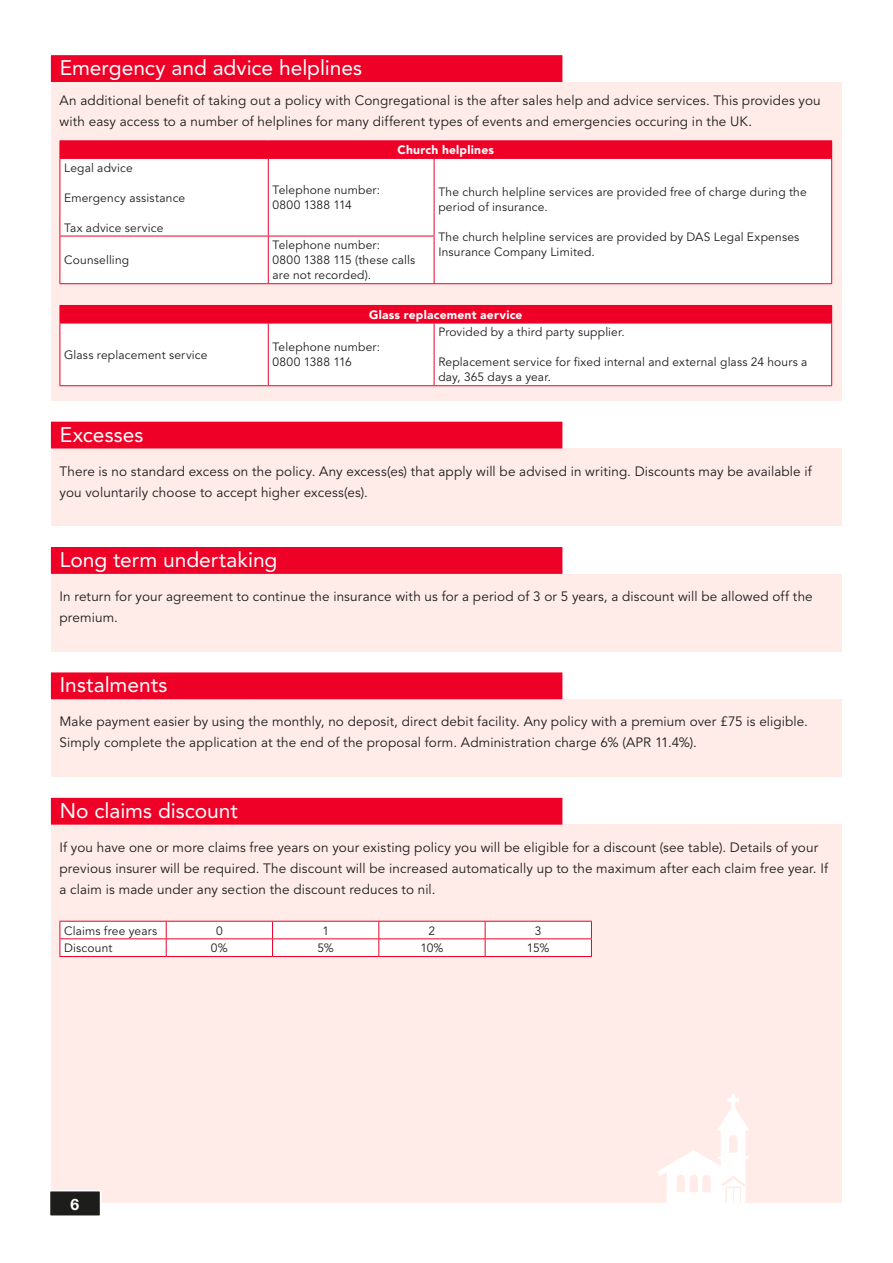
<style>
.page{position:relative;width:893px;height:1263px;background:#fff}
.page>*{position:absolute;margin:0;border:0;box-sizing:border-box;transform-origin:0 0}
.t1{font:21px "Avenir";color:#fff}
.t2{font:700 15.75px "Helvetica Neue Welsh";color:#fff}
.t3{font:13.5px/21px "Avenir";letter-spacing:.01em;color:#1d1d1b}
.t4{font:12px/15px "Avenir";letter-spacing:.015em;color:#1d1d1b}
.t5{font:900 12px "Avenir";letter-spacing:.02em;color:#fff}
</style>
<div class="page">
<div style="left:51px;top:448px;width:791px;height:78px;background:#ffebe8"></div>
<div style="left:51px;top:82px;width:791px;height:319px;background:#ffebe8"></div>
<div style="left:51px;top:56px;width:511px;height:25px;background:#ef0027"></div>
<hr style="left:51px;top:55px;width:511px;height:1px;background:#ef0027">
<hr style="left:51px;top:81px;width:511px;height:1px;background:#ef0027">
<div style="left:60px;top:141px;width:772px;height:17px;background:#ef0027"></div>
<div style="left:61px;top:159px;width:770px;height:124px;background:#fff"></div>
<hr style="left:60px;top:140px;width:208px;height:1px;background:#ef0027">
<hr style="left:268px;top:140px;width:166px;height:1px;background:#ef0027">
<hr style="left:434px;top:140px;width:398px;height:1px;background:#ef0027">
<hr style="left:60px;top:158px;width:208px;height:1px;background:#ef0027">
<hr style="left:60px;top:159px;width:1px;height:77px;background:#ef0027">
<hr style="left:268px;top:158px;width:166px;height:1px;background:#ef0027">
<hr style="left:268px;top:159px;width:1px;height:77px;background:#ef0027">
<hr style="left:434px;top:158px;width:398px;height:1px;background:#ef0027">
<hr style="left:434px;top:159px;width:1px;height:77px;background:#ef0027">
<hr style="left:831px;top:159px;width:1px;height:77px;background:#ef0027">
<hr style="left:60px;top:236px;width:208px;height:1px;background:#ef0027">
<hr style="left:60px;top:236px;width:1px;height:47px;background:#ef0027">
<hr style="left:268px;top:236px;width:166px;height:1px;background:#ef0027">
<hr style="left:268px;top:236px;width:1px;height:47px;background:#ef0027">
<hr style="left:434px;top:236px;width:1px;height:47px;background:#ef0027">
<hr style="left:831px;top:236px;width:1px;height:47px;background:#ef0027">
<hr style="left:60px;top:283px;width:208px;height:1px;background:#ef0027">
<hr style="left:268px;top:283px;width:166px;height:1px;background:#ef0027">
<hr style="left:434px;top:283px;width:398px;height:1px;background:#ef0027">
<div style="left:60px;top:305px;width:772px;height:18px;background:#ef0027"></div>
<div style="left:61px;top:324px;width:770px;height:61px;background:#fff"></div>
<hr style="left:60px;top:323px;width:208px;height:1px;background:#ef0027">
<hr style="left:60px;top:323px;width:1px;height:62px;background:#ef0027">
<hr style="left:268px;top:323px;width:166px;height:1px;background:#ef0027">
<hr style="left:268px;top:323px;width:1px;height:62px;background:#ef0027">
<hr style="left:434px;top:323px;width:398px;height:1px;background:#ef0027">
<hr style="left:434px;top:323px;width:1px;height:62px;background:#ef0027">
<hr style="left:831px;top:323px;width:1px;height:62px;background:#ef0027">
<hr style="left:60px;top:385px;width:208px;height:1px;background:#ef0027">
<hr style="left:268px;top:385px;width:166px;height:1px;background:#ef0027">
<hr style="left:434px;top:385px;width:398px;height:1px;background:#ef0027">
<div style="left:51px;top:422px;width:511px;height:26px;background:#ef0027"></div>
<hr style="left:51px;top:448px;width:511px;height:1px;background:#ef0027">
<div style="left:51px;top:574px;width:791px;height:77px;background:#ffebe8"></div>
<div style="left:51px;top:547px;width:511px;height:26px;background:#ef0027"></div>
<hr style="left:51px;top:573px;width:511px;height:1px;background:#ef0027">
<div style="left:51px;top:699px;width:791px;height:78px;background:#ffebe8"></div>
<div style="left:51px;top:673px;width:511px;height:26px;background:#ef0027"></div>
<hr style="left:51px;top:672px;width:511px;height:1px;background:#ef0027">
<div style="left:51px;top:824px;width:791px;height:379px;background:#ffebe8"></div>
<div style="left:51px;top:798px;width:511px;height:26px;background:#ef0027"></div>
<hr style="left:51px;top:824px;width:511px;height:1px;background:#ef0027">
<svg style="left:60px;top:921px;width:532px;height:35px;background:#fdeff1"></svg>
<hr style="left:60px;top:956px;width:106px;height:1px;background:#ef0027">
<hr style="left:166px;top:956px;width:107px;height:1px;background:#ef0027">
<hr style="left:273px;top:956px;width:106px;height:1px;background:#ef0027">
<hr style="left:379px;top:956px;width:106px;height:1px;background:#ef0027">
<hr style="left:485px;top:956px;width:107px;height:1px;background:#ef0027">
<svg style="left:657px;top:1094px;width:92px;height:109px"></svg>
<div style="left:727px;top:1188px;width:5px;height:16px;background:#fff"></div>
<div style="left:50px;top:1191px;width:51px;height:25px;background:#1d1d1b"></div>
<div style="left:49px;top:1190px;width:52px;height:27px;border:2px solid #fff"></div>
<h1 class="t1" style="left:60px;top:56px;width:304px">Emergency and advice helplines</h1>
<p class="t3" style="left:60px;top:90px;width:763px">An additional benefit of taking out a policy with Congregational is the after sales help and advice services. This provides you with easy access to a number of helplines for many different types of events and emergencies occuring in the UK.</p>
<p class="t5" style="left:398px;top:143px;width:98px">Church helplines</p>
<p class="t4" style="left:64px;top:160px;width:70px">Legal advice</p>
<p class="t4" style="left:64px;top:190px;width:123px">Emergency assistance</p>
<p class="t4" style="left:64px;top:220px;width:101px">Tax advice service</p>
<p class="t4" style="left:273px;top:183px;width:109px">Telephone number:<br>0800 1388 114</p>
<p class="t4" style="left:438px;top:184px;width:370px">The church helpline services are provided free of charge during the period of insurance.</p>
<p class="t4" style="left:438px;top:229px;width:362px">The church helpline services are provided by DAS Legal Expenses<br>Insurance Company Limited.</p>
<p class="t4" style="left:273px;top:238px;width:144px">Telephone number:<br>0800 1388 115 (these calls are not recorded).</p>
<p class="t5" style="left:369px;top:307px;width:155px">Glass replacement aervice</p>
<p class="t4" style="left:64px;top:253px;width:66px">Counselling</p>
<p class="t4" style="left:64px;top:348px;width:145px">Glass replacement service</p>
<p class="t4" style="left:272px;top:340px;width:109px">Telephone number:<br>0800 1388 116</p>
<p class="t4" style="left:438px;top:325px;width:188px">Provided by a third party supplier.</p>
<p class="t4" style="left:438px;top:355px;width:371px">Replacement service for fixed internal and external glass 24 hours a day, 365 days a year.</p>
<h1 class="t1" style="left:60px;top:422px;width:85px">Excesses</h1>
<p class="t3" style="left:60px;top:461px;width:754px">There is no standard excess on the policy. Any excess(es) that apply will be advised in writing. Discounts may be available if you voluntarily choose to accept higher excess(es).</p>
<h1 class="t1" style="left:60px;top:547px;width:219px">Long term undertaking</h1>
<p class="t3" style="left:60px;top:586px;width:755px">In return for your agreement to continue the insurance with us for a period of 3 or 5 years, a discount will be allowed off the premium.</p>
<h1 class="t1" style="left:60px;top:673px;width:109px">Instalments</h1>
<p class="t3" style="left:60px;top:712px;width:750px">Make payment easier by using the monthly, no deposit, direct debit facility. Any policy with a premium over £75 is eligible.<br>Simply complete the application at the end of the proposal form. Administration charge 6% (APR 11.4%).</p>
<h1 class="t1" style="left:60px;top:798px;width:179px">No claims discount</h1>
<p class="t3" style="left:60px;top:837px;width:770px">If you have one or more claims free years on your existing policy you will be eligible for a discount (see table). Details of your previous insurer will be required. The discount will be increased automatically up to the maximum after each claim free year. If a claim is made under any section the discount reduces to nil.</p>
<p class="t4" style="left:64px;top:923px;width:95px">Claims free years</p>
<p class="t4" style="left:216px;top:923px;width:8px">0</p>
<p class="t4" style="left:322px;top:923px;width:8px">1</p>
<p class="t4" style="left:429px;top:923px;width:8px">2</p>
<p class="t4" style="left:535px;top:923px;width:8px">3</p>
<p class="t4" style="left:64px;top:941px;width:50px">Discount</p>
<p class="t4" style="left:211px;top:941px;width:18px">0%</p>
<p class="t4" style="left:317px;top:941px;width:18px">5%</p>
<p class="t4" style="left:420px;top:941px;width:25px">10%</p>
<p class="t4" style="left:527px;top:941px;width:24px">15%</p>
<p class="t2" style="left:71px;top:1194px;width:10px">6</p>
</div>
